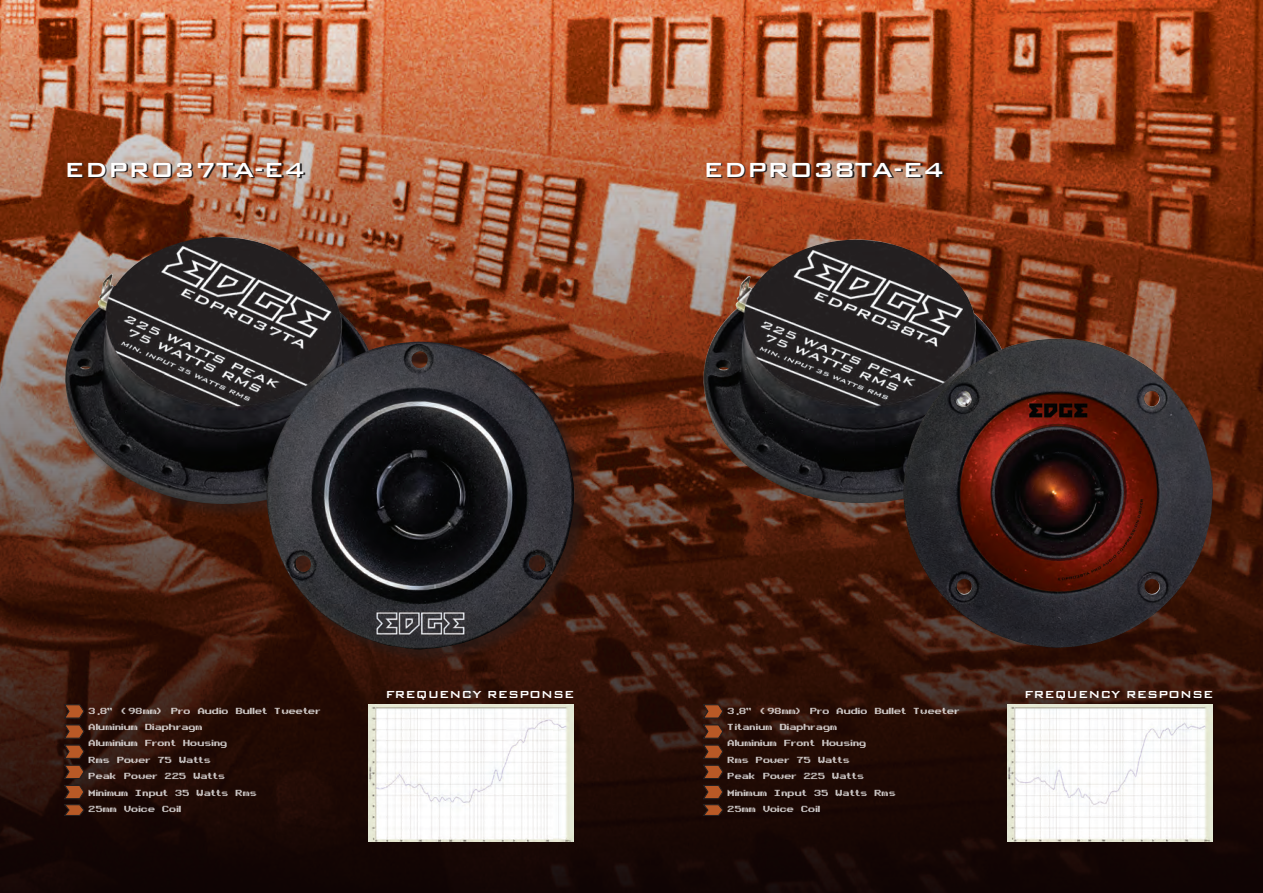
<style>
.page{position:relative;width:1263px;height:893px;background:#fff}
.page>*{position:absolute;margin:0;border:0;box-sizing:border-box;transform-origin:0 0}
.t1{font:500 27.3px "Bank Gothic";color:#fff}
.t2{font:13.65px "Arcade";color:#fff}
.t3{font:500 13.65px "Bank Gothic";color:#fff}
</style>
<div class="page">
<img style="left:0;top:0;width:1263px;height:893px">
<div style="left:65px;top:236px;width:329px;height:286px;background:#231f20;opacity:.5"></div>
<img style="left:55px;top:237px;width:326px;height:277px">
<img style="left:369px;top:704px;width:205px;height:138px">
<svg style="left:64px;top:704px;width:21px;height:75px"></svg>
<svg style="left:64px;top:785px;width:21px;height:31px"></svg>
<svg style="left:69px;top:164px;width:236px;height:15px"></svg>
<div style="left:266px;top:341px;width:326px;height:326px;background:#231f20;opacity:.5"></div>
<img style="left:264px;top:342px;width:311px;height:308px">
<img style="left:693px;top:240px;width:321px;height:273px">
<img style="left:901px;top:339px;width:312px;height:309px">
<img style="left:1008px;top:704px;width:204px;height:138px">
<svg style="left:703px;top:704px;width:20px;height:75px"></svg>
<svg style="left:702px;top:785px;width:21px;height:31px"></svg>
<svg style="left:708px;top:164px;width:236px;height:15px"></svg>
<p class="t1" style="left:64px;top:148px;width:242px">EDPRO37TA-E4</p>
<p class="t1" style="left:703px;top:148px;width:242px">EDPRO38TA-E4</p>
<p class="t2" style="left:89px;top:704px;width:234px">3.8" (98mm) Pro Audio Bullet Tweeter</p>
<p class="t2" style="left:89px;top:720px;width:116px">Aluminium Diaphragm</p>
<p class="t2" style="left:89px;top:737px;width:140px">Aluminium Front Housing</p>
<p class="t2" style="left:89px;top:753px;width:124px">Rms Power 75 Watts</p>
<p class="t2" style="left:89px;top:769px;width:138px">Peak Power 225 Watts</p>
<p class="t2" style="left:89px;top:786px;width:170px">Minimum Input 35 Watts Rms</p>
<p class="t2" style="left:89px;top:802px;width:94px">25mm Voice Coil</p>
<p class="t3" style="left:385px;top:684px;width:191px">FREQUENCY RESPONSE</p>
<p class="t2" style="left:728px;top:704px;width:234px">3.8" (98mm) Pro Audio Bullet Tweeter</p>
<p class="t2" style="left:728px;top:720px;width:111px">Titanium Diaphragm</p>
<p class="t2" style="left:728px;top:737px;width:140px">Aluminium Front Housing</p>
<p class="t2" style="left:728px;top:753px;width:124px">Rms Power 75 Watts</p>
<p class="t2" style="left:728px;top:769px;width:138px">Peak Power 225 Watts</p>
<p class="t2" style="left:728px;top:786px;width:170px">Minimum Input 35 Watts Rms</p>
<p class="t2" style="left:728px;top:802px;width:94px">25mm Voice Coil</p>
<p class="t3" style="left:1024px;top:684px;width:191px">FREQUENCY RESPONSE</p>
</div>
